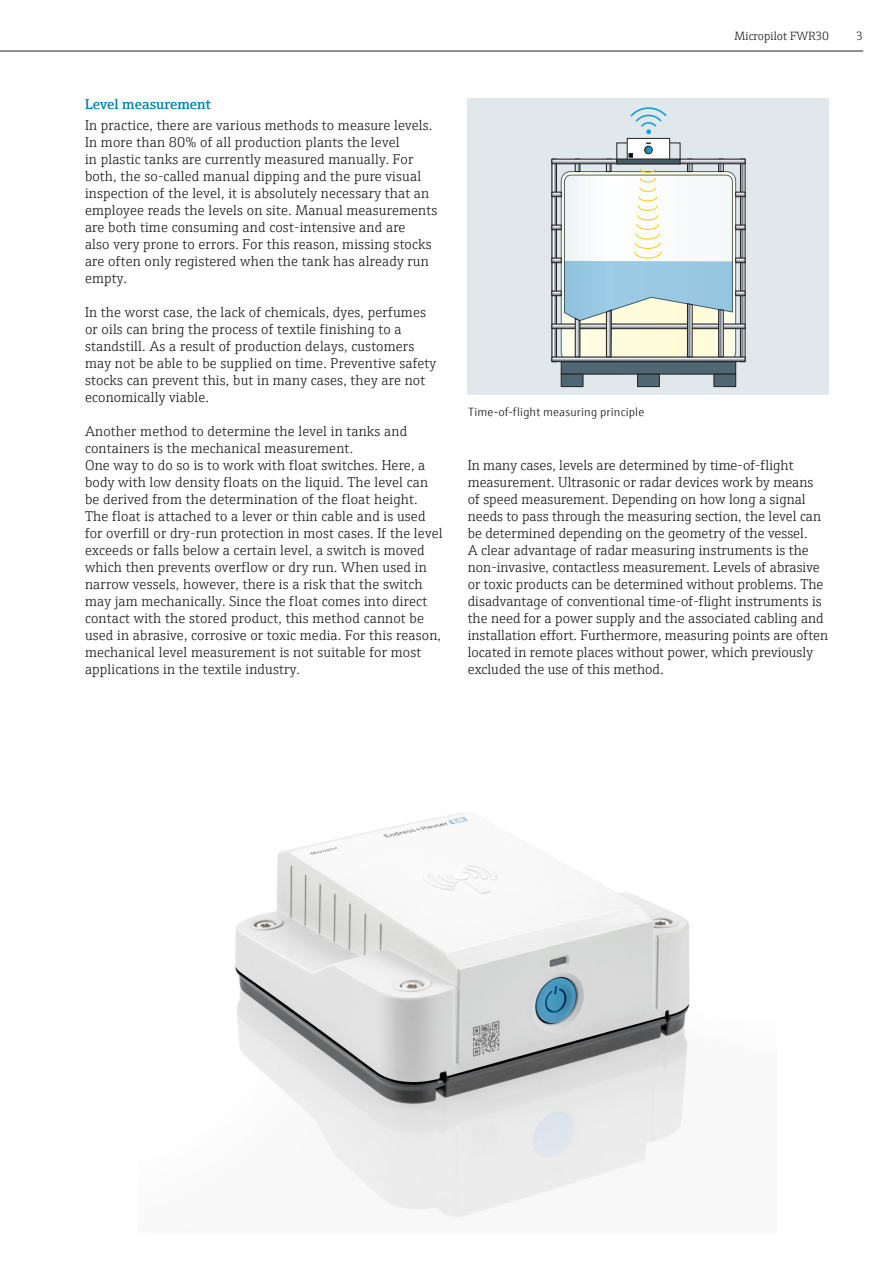
<style>
.page{position:relative;width:893px;height:1263px;background:#fff}
.page>*{position:absolute;margin:0;border:0;box-sizing:border-box;transform-origin:0 0}
.Copy_Default{font:300 14.25px/17px "E+H Serif";letter-spacing:.01em;color:#231f20}
.Copy_Accent__Strg_Sh{font:600 14.25px "E+H Serif";color:#0081ad}
.Legend{font:300 12px "E+H Sans";letter-spacing:.01em;color:#231f20}
.Topline_Inside{font:300 12px "E+H Serif";color:#231f20}
</style>
<div class="page">
<hr style="left:0;top:51px;width:863px;height:1px;background:#231f20">
<div style="left:468px;top:98px;width:361px;height:297px;background:#e0e8ec"></div>
<div style="left:561px;top:362px;width:175px;height:12px;background:#4f6673"></div>
<div style="left:561px;top:361px;width:175px;height:13px;border:1px solid #231f20"></div>
<div style="left:561px;top:374px;width:22px;height:13px;background:#4f6673"></div>
<div style="left:561px;top:374px;width:22px;height:13px;border:1px solid #231f20"></div>
<div style="left:714px;top:374px;width:22px;height:13px;background:#4f6673"></div>
<div style="left:713px;top:374px;width:23px;height:13px;border:1px solid #231f20"></div>
<div style="left:638px;top:374px;width:21px;height:13px;background:#4f6673"></div>
<div style="left:637px;top:374px;width:23px;height:13px;border:1px solid #231f20"></div>
<div style="left:551px;top:357px;width:194px;height:5px;border:1px solid #231f20"></div>
<div style="left:551px;top:159px;width:194px;height:5px;border:1px solid #231f20"></div>
<div style="left:551px;top:324px;width:194px;height:5px;border:1px solid #231f20"></div>
<div style="left:551px;top:192px;width:11px;height:5px;border:1px solid #231f20"></div>
<div style="left:551px;top:225px;width:11px;height:5px;border:1px solid #231f20"></div>
<div style="left:551px;top:258px;width:11px;height:5px;border:1px solid #231f20"></div>
<div style="left:551px;top:291px;width:11px;height:5px;border:1px solid #231f20"></div>
<svg style="left:630px;top:107px;width:37px;height:27px"></svg>
<div style="left:627px;top:138px;width:43px;height:22px;background:#fff"></div>
<div style="left:627px;top:138px;width:43px;height:22px;border:1px solid #231f20"></div>
<svg style="left:552px;top:143px;width:193px;height:218px;background:#cdd8d8"></svg>
<img style="left:235px;top:813px;width:455px;height:405px">
<p class="Copy_Accent__Strg_Sh" style="left:85px;top:93px;width:127px">Level measurement</p>
<p class="Copy_Default" style="left:85px;top:116px;width:354px">In practice, there are various methods to measure levels.<br>In more than 80% of all production plants the level<br>in plastic tanks are currently measured manually. For both, the so-called manual dipping and the pure visual inspection of the level, it is absolutely necessary that an employee reads the levels on site. Manual measurements are both time consuming and cost-intensive and are<br>also very prone to errors. For this reason, missing stocks are often only registered when the tank has already run empty.</p>
<p class="Copy_Default" style="left:85px;top:303px;width:353px">In the worst case, the lack of chemicals, dyes, perfumes or oils can bring the process of textile finishing to a standstill. As a result of production delays, customers may not be able to be supplied on time. Preventive safety stocks can prevent this, but in many cases, they are not economically viable.</p>
<p class="Copy_Default" style="left:85px;top:422px;width:324px">Another method to determine the level in tanks and containers is the mechanical measurement.</p>
<p class="Copy_Default" style="left:85px;top:456px;width:359px">One way to do so is to work with float switches. Here, a body with low density floats on the liquid. The level can be derived from the determination of the float height.<br>The float is attached to a lever or thin cable and is used for overfill or dry-run protection in most cases. If the level exceeds or falls below a certain level, a switch is moved which then prevents overflow or dry run. When used in narrow vessels, however, there is a risk that the switch may jam mechanically. Since the float comes into direct contact with the stored product, this method cannot be used in abrasive, corrosive or toxic media. For this reason, mechanical level measurement is not suitable for most applications in the textile industry.</p>
<p class="Topline_Inside" style="left:735px;top:27px;width:96px">Micropilot FWR30</p>
<p class="Topline_Inside" style="left:856px;top:27px;width:8px">3</p>
<p class="Legend" style="left:468px;top:403px;width:178px">Time-of-flight measuring principle</p>
<p class="Copy_Default" style="left:468px;top:456px;width:362px">In many cases, levels are determined by time-of-flight measurement. Ultrasonic or radar devices work by means of speed measurement. Depending on how long a signal needs to pass through the measuring section, the level can be determined depending on the geometry of the vessel.<br>A clear advantage of radar measuring instruments is the non-invasive, contactless measurement. Levels of abrasive or toxic products can be determined without problems. The disadvantage of conventional time-of-flight instruments is the need for a power supply and the associated cabling and installation effort. Furthermore, measuring points are often located in remote places without power, which previously excluded the use of this method.</p>
</div>
